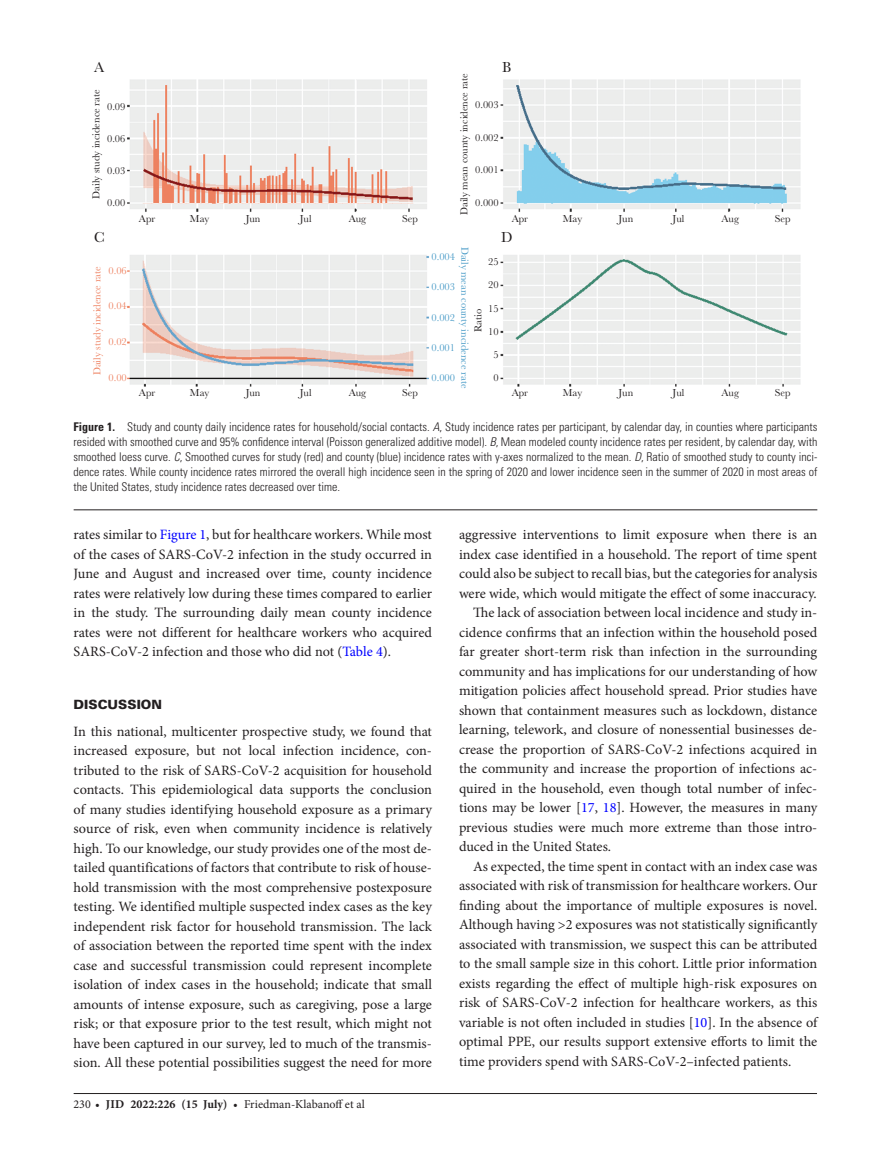
<style>
.page{position:relative;width:891px;height:1174px;background:#fff}
.page>*{position:absolute;margin:0;border:0;box-sizing:border-box;transform-origin:0 0}
.t1{font:15px "Baskerville MT Std";color:#231f20}
.Text{font:14.25px/19.5px "Minion Pro";color:#231f20;text-align:justify}
.TextInd{font:14.25px/19.5px "Minion Pro";color:#231f20;text-align:justify}
.HeadA{font:900 12.75px "Univers LT Std";color:#231f20}
.FigCapt_rule{font:300 condensed 12px/15px "Univers LT Std";color:#231f20;text-align:justify}
.t2{font:12px "Minion Pro";color:#231f20}
.t3{font:10.5px "Baskerville MT Std";color:#231f20}
.t4{font:10.5px "Baskerville MT Std";color:#4599c6}
.t5{font:10.5px "Baskerville MT Std";color:#ee8160}
.s1{font-weight:700}
.s2{font-style:italic}
.s3{color:#00f}
</style>
<div class="page">
<hr style="left:74px;top:1093px;width:743px;height:1px;background:#231f20">
<img style="left:128px;top:79px;width:672px;height:307px">
<hr style="left:74px;top:509px;width:743px;height:1px;background:#231f20">
<p class="t1" style="left:94px;top:58px;width:12px">A</p>
<p class="t1" style="left:502px;top:58px;width:11px">B</p>
<p class="t3" style="left:458px;top:215px;width:143px;rotate:-90deg">Daily mean county incidence rate</p>
<p class="t3" style="left:90px;top:199px;width:111px;rotate:-90deg">Daily study incidence rate</p>
<p class="t3" style="left:475px;top:98px;width:25px">0.003</p>
<p class="t3" style="left:475px;top:131px;width:25px">0.002</p>
<p class="t3" style="left:475px;top:164px;width:25px">0.001</p>
<p class="t3" style="left:107px;top:100px;width:20px">0.09</p>
<p class="t3" style="left:107px;top:132px;width:20px">0.06</p>
<p class="t3" style="left:107px;top:164px;width:20px">0.03</p>
<p class="t3" style="left:107px;top:197px;width:20px">0.00</p>
<p class="t3" style="left:475px;top:197px;width:25px">0.000</p>
<p class="t3" style="left:139px;top:213px;width:18px">Apr</p>
<p class="t3" style="left:563px;top:213px;width:21px">May</p>
<p class="t3" style="left:619px;top:213px;width:16px">Jun</p>
<p class="t3" style="left:673px;top:213px;width:13px">Jul</p>
<p class="t3" style="left:721px;top:213px;width:19px">Aug</p>
<p class="t3" style="left:775px;top:213px;width:17px">Sep</p>
<p class="t3" style="left:190px;top:213px;width:21px">May</p>
<p class="t3" style="left:246px;top:213px;width:16px">Jun</p>
<p class="t3" style="left:300px;top:213px;width:13px">Jul</p>
<p class="t3" style="left:349px;top:213px;width:19px">Aug</p>
<p class="t3" style="left:402px;top:213px;width:17px">Sep</p>
<p class="t3" style="left:512px;top:213px;width:18px">Apr</p>
<p class="t3" style="left:488px;top:256px;width:12px">25</p>
<p class="t3" style="left:488px;top:279px;width:12px">20</p>
<p class="t3" style="left:488px;top:302px;width:12px">15</p>
<p class="t3" style="left:472px;top:332px;width:25px;rotate:-90deg">Ratio</p>
<p class="t1" style="left:94px;top:228px;width:12px">C</p>
<p class="t1" style="left:501px;top:228px;width:13px">D</p>
<p class="t4" style="left:471px;top:247px;width:143px;rotate:90deg">Daily mean county incidence rate</p>
<p class="t4" style="left:432px;top:251px;width:25px">0.004</p>
<p class="t4" style="left:432px;top:281px;width:25px">0.003</p>
<p class="t4" style="left:432px;top:311px;width:25px">0.002</p>
<p class="t5" style="left:91px;top:375px;width:111px;rotate:-90deg">Daily study incidence rate</p>
<p class="t5" style="left:109px;top:264px;width:20px">0.06</p>
<p class="t5" style="left:109px;top:300px;width:20px">0.04</p>
<p class="t3" style="left:488px;top:325px;width:12px">10</p>
<p class="t3" style="left:494px;top:348px;width:7px">5</p>
<p class="t3" style="left:494px;top:372px;width:7px">0</p>
<p class="t5" style="left:109px;top:336px;width:20px">0.02</p>
<p class="t5" style="left:109px;top:372px;width:20px">0.00</p>
<p class="t4" style="left:432px;top:341px;width:25px">0.001</p>
<p class="t4" style="left:432px;top:372px;width:25px">0.000</p>
<p class="t3" style="left:190px;top:387px;width:21px">May</p>
<p class="t3" style="left:246px;top:387px;width:16px">Jun</p>
<p class="t3" style="left:300px;top:387px;width:13px">Jul</p>
<p class="t3" style="left:349px;top:387px;width:19px">Aug</p>
<p class="t3" style="left:402px;top:387px;width:17px">Sep</p>
<p class="t3" style="left:512px;top:387px;width:18px">Apr</p>
<p class="t3" style="left:563px;top:387px;width:21px">May</p>
<p class="t3" style="left:619px;top:387px;width:16px">Jun</p>
<p class="t3" style="left:673px;top:387px;width:13px">Jul</p>
<p class="t3" style="left:721px;top:387px;width:19px">Aug</p>
<p class="t3" style="left:775px;top:387px;width:17px">Sep</p>
<p class="FigCapt_rule" style="left:74px;top:420px;width:745px"><span class="s1">Figure 1.</span> Study and county daily incidence rates for household/social contacts. <span class="s2">A</span>, Study incidence rates per participant, by calendar day, in counties where participants resided with smoothed curve and 95% confidence interval (Poisson generalized additive model). <span class="s2">B</span>, Mean modeled county incidence rates per resident, by calendar day, with smoothed loess curve. <span class="s2">C</span>, Smoothed curves for study (red) and county (blue) incidence rates with y-axes normalized to the mean. <span class="s2">D</span>, Ratio of smoothed study to county inci&shy;dence rates. While county incidence rates mirrored the overall high incidence seen in the spring of 2020 and lower incidence seen in the summer of 2020 in most areas of the United States, study incidence rates decreased over time.</p>
<p class="t3" style="left:139px;top:387px;width:18px">Apr</p>
<p class="Text" style="left:74px;top:525px;width:360px">rates similar to <span class="s3">Figure 1</span>, but for healthcare workers. While most of the cases of SARS-CoV-2 infection in the study occurred in June and August and increased over time, county incidence rates were relatively low during these times compared to earlier in the study. The surrounding daily mean county incidence rates were not different for healthcare workers who acquired SARS-CoV-2 infection and those who did not (<span class="s3">Table 4</span>).</p>
<p class="HeadA" style="left:74px;top:696px;width:90px">DISCUSSION</p>
<p class="Text" style="left:74px;top:722px;width:360px">In this national, multicenter prospective study, we found that increased exposure, but not local infection incidence, con&shy;tributed to the risk of SARS-CoV-2 acquisition for household contacts. This epidemiological data supports the conclusion of many studies identifying household exposure as a primary source of risk, even when community incidence is relatively high. To our knowledge, our study provides one of the most de&shy;tailed quantifications of factors that contribute to risk of house&shy;hold transmission with the most comprehensive postexposure testing. We identified multiple suspected index cases as the key independent risk factor for household transmission. The lack of association between the reported time spent with the index case and successful transmission could represent incomplete isolation of index cases in the household; indicate that small amounts of intense exposure, such as caregiving, pose a large risk; or that exposure prior to the test result, which might not have been captured in our survey, led to much of the transmis&shy;sion. All these potential possibilities suggest the need for more</p>
<p class="t2" style="left:74px;top:1099px;width:293px">230 • <span class="s1">JID 2022:226 (15 July)</span> • Friedman-Klabanoff et al</p>
<p class="Text" style="left:459px;top:525px;width:360px">aggressive interventions to limit exposure when there is an index case identified in a household. The report of time spent could also be subject to recall bias, but the categories for analysis were wide, which would mitigate the effect of some inaccuracy.</p>
<p class="TextInd" style="left:459px;top:603px;width:360px;text-indent:14px">The lack of association between local incidence and study in&shy;cidence confirms that an infection within the household posed far greater short-term risk than infection in the surrounding community and has implications for our understanding of how mitigation policies affect household spread. Prior studies have shown that containment measures such as lockdown, distance learning, telework, and closure of nonessential businesses de&shy;crease the proportion of SARS-CoV-2 infections acquired in the community and increase the proportion of infections ac&shy;quired in the household, even though total number of infec&shy;tions may be lower [<span class="s3">17</span>, <span class="s3">18</span>]. However, the measures in many previous studies were much more extreme than those intro&shy;duced in the United States.</p>
<p class="TextInd" style="left:459px;top:857px;width:360px;text-indent:14px">As expected, the time spent in contact with an index case was associated with risk of transmission for healthcare workers. Our finding about the importance of multiple exposures is novel.<br>Although having &gt;2 exposures was not statistically significantly associated with transmission, we suspect this can be attributed to the small sample size in this cohort. Little prior information exists regarding the effect of multiple high-risk exposures on risk of SARS-CoV-2 infection for healthcare workers, as this variable is not often included in studies [<span class="s3">10</span>]. In the absence of optimal PPE, our results support extensive efforts to limit the time providers spend with SARS-CoV-2–infected patients.</p>
</div>
